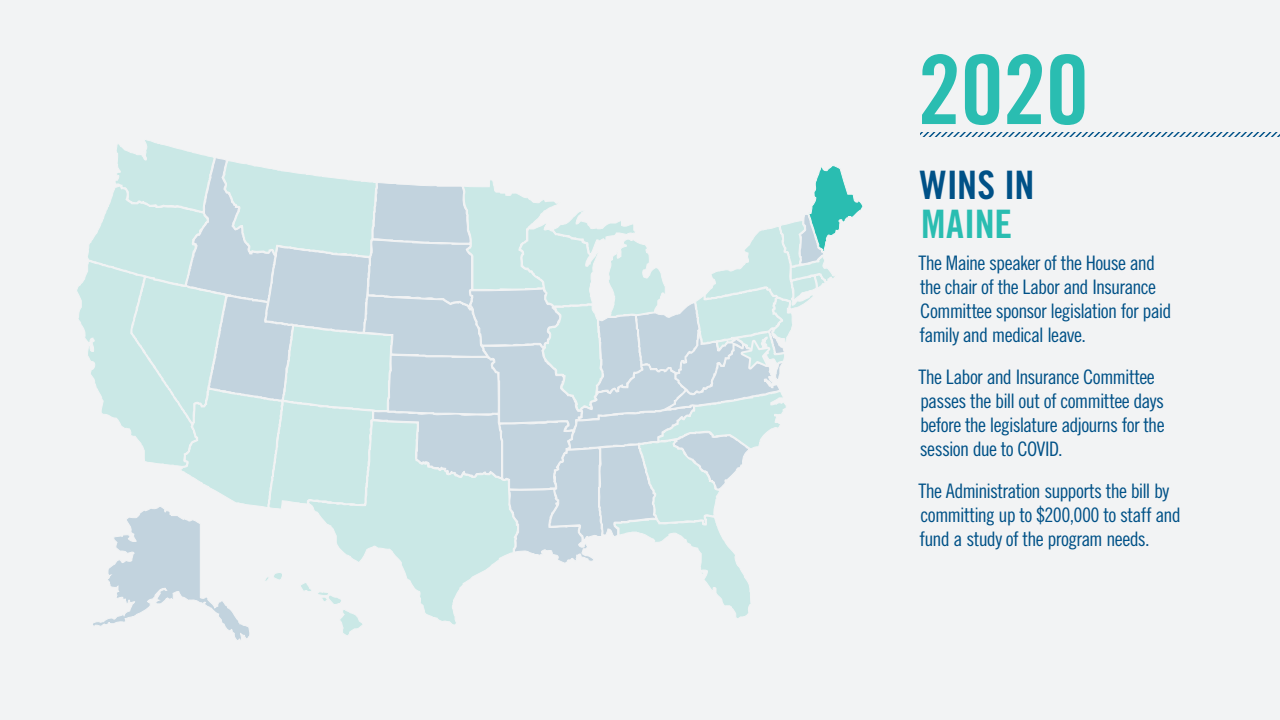
<style>
.page{position:relative;width:1280px;height:720px;background:#f2f3f4}
.page>*{position:absolute;margin:0;border:0;box-sizing:border-box;transform-origin:0 0}
.t1{font:95.6px "Trade Gothic LT Std Bd Cn 20";color:#2abdb1}
.t2{font:39.2px "Trade Gothic LT Std Bd Cn 20";letter-spacing:-.005em;color:#005187}
.t3{font:39.2px "Trade Gothic LT Std Bd Cn 20";color:#2abdb1}
.t4{font:20px/24px "Trade Gothic LT Std Cn 18";letter-spacing:-.035em;color:#005187}
</style>
<div class="page">
<svg style="left:920px;top:133px;width:360px;height:4px"></svg>
<svg style="left:77px;top:140px;width:786px;height:500px"></svg>
<h1 class="t1" style="left:918px;top:32px;width:173px">2020</h1>
<h2 class="t2" style="left:920px;top:161px;width:116px">WINS IN</h2>
<h2 class="t3" style="left:921px;top:200px;width:93px">MAINE</h2>
<p class="t4" style="left:918px;top:251px;width:255px">The Maine speaker of the House and the chair of the Labor and Insurance Committee sponsor legislation for paid family and medical leave.</p>
<p class="t4" style="left:918px;top:365px;width:248px">The Labor and Insurance Committee passes the bill out of committee days before the legislature adjourns for the session due to COVID.</p>
<p class="t4" style="left:918px;top:479px;width:264px">The Administration supports the bill by committing up to $200,000 to staff and fund a study of the program needs.</p>
</div>
